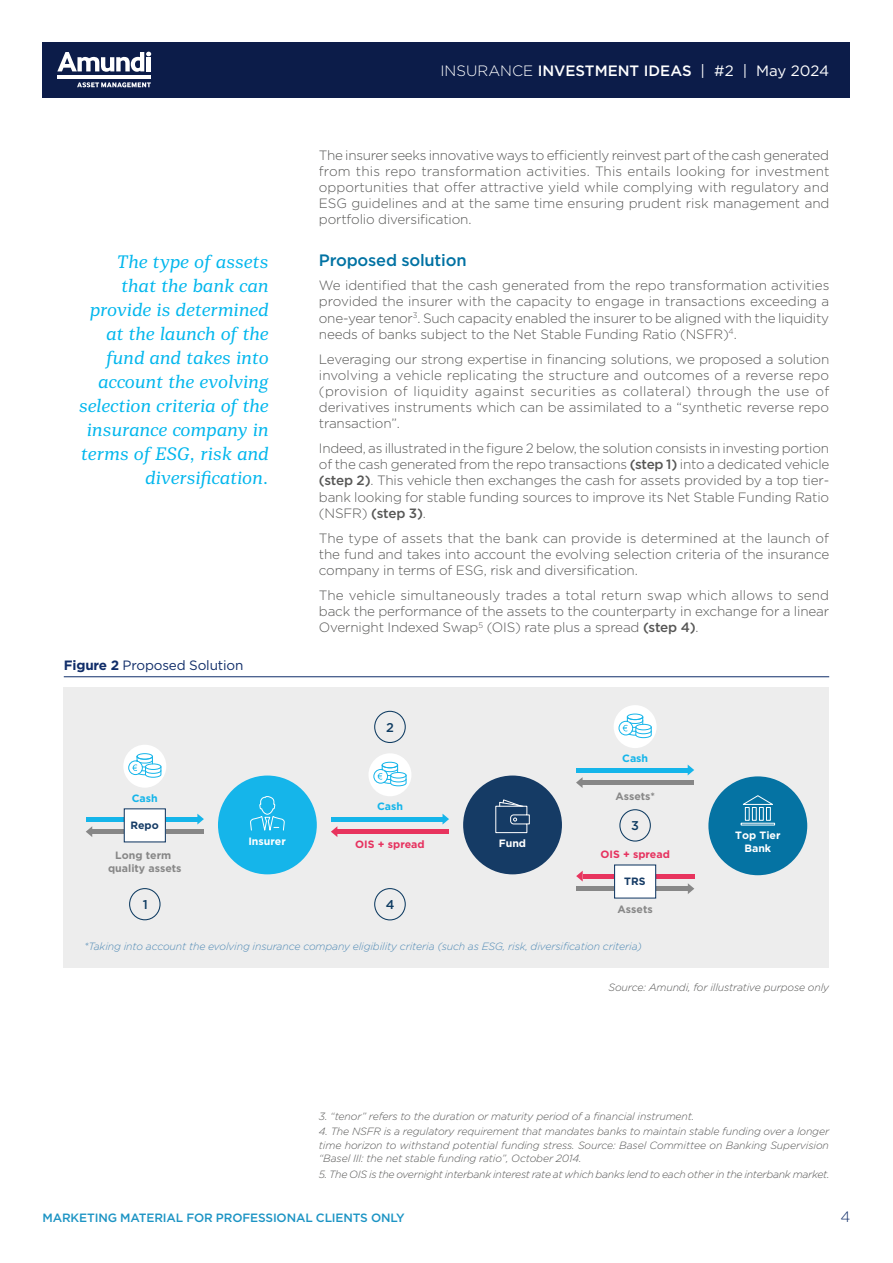
<style>
.page{position:relative;width:893px;height:1263px;background:#fff}
.page>*{position:absolute;margin:0;border:0;box-sizing:border-box;transform-origin:0 0}
.t1{font:italic 18px/24px "Mediator Serif";color:#00b6ed;text-align:right}
.t2{font:500 16.5px "Gotham";letter-spacing:-.01em;color:#0072a3}
.t3{font:500 15px "Gotham";color:#fff}
.t4{font:300 15px "Gotham";color:#102d69}
.t5{font:300 13.5px/16.2px "Gotham";letter-spacing:-.01em;color:#575756;text-align:justify}
.t6{font:13.5px "Gotham";letter-spacing:-.01em;color:#102d69}
.t7{font:500 12.75px "Gotham";color:#0f3c62}
.t8{font:500 12px "Gotham";letter-spacing:-.01em;color:#1c94c4}
.t9{font:700 10.65px/12.8px "Gotham";color:#878787;text-align:center}
.t10{font:700 10.65px/12.8px "Gotham";color:#fff;text-align:center}
.t11{font:700 10.65px "Gotham";color:#e6325f}
.t12{font:700 10.65px "Gotham";color:#15b5ea}
.t13{font:700 10.65px "Gotham";color:#153b65}
.t14{font:italic 300 10.5px/13.5px "Gotham";letter-spacing:-.01em;color:#575756;text-align:justify}
.t15{font:italic 300 10.5px "Gotham";letter-spacing:-.01em;color:#508ab5}
.s1{font-weight:700}
.s2{font-weight:300}
.s3{font-weight:400}
.s4{font-weight:500}
</style>
<div class="page">
<div style="left:64px;top:687px;width:765px;height:280px;background:#ededed"></div>
<div style="left:374px;top:711px;width:32px;height:32px;border:1px solid #0f3c62;border-radius:50%"></div>
<div style="left:374px;top:888px;width:32px;height:32px;border:1px solid #0f3c62;border-radius:50%"></div>
<div style="left:368px;top:753px;width:43px;height:43px;background:#fff;border-radius:50%"></div>
<div style="left:382px;top:762px;width:16px;height:6px;border:1px solid #15b5ea;border-radius:50%"></div>
<svg style="left:373px;top:764px;width:34px;height:22px"></svg>
<svg style="left:331px;top:826px;width:6px;height:11px"></svg>
<div style="left:337px;top:829px;width:112px;height:5px;background:#e8345e"></div>
<svg style="left:443px;top:814px;width:6px;height:10px"></svg>
<hr style="left:331px;top:817px;width:112px;height:4px;background:#15b5ea">
<div style="left:129px;top:888px;width:32px;height:32px;border:1px solid #0f3c62;border-radius:50%"></div>
<div style="left:123px;top:745px;width:43px;height:43px;background:#fff;border-radius:50%"></div>
<div style="left:137px;top:753px;width:16px;height:6px;border:1px solid #15b5ea;border-radius:50%"></div>
<svg style="left:128px;top:756px;width:34px;height:22px"></svg>
<svg style="left:86px;top:826px;width:6px;height:11px"></svg>
<div style="left:92px;top:829px;width:112px;height:5px;background:#878787"></div>
<svg style="left:197px;top:814px;width:7px;height:10px"></svg>
<hr style="left:86px;top:817px;width:111px;height:4px;background:#15b5ea">
<div style="left:124px;top:809px;width:41px;height:33px;background:#fff"></div>
<div style="left:124px;top:808px;width:42px;height:34px;border:1px solid #153b65"></div>
<svg style="left:576px;top:777px;width:7px;height:11px"></svg>
<div style="left:583px;top:780px;width:111px;height:5px;background:#878787"></div>
<svg style="left:688px;top:765px;width:6px;height:10px"></svg>
<hr style="left:576px;top:768px;width:112px;height:4px;background:#15b5ea">
<svg style="left:688px;top:883px;width:6px;height:11px"></svg>
<div style="left:576px;top:886px;width:112px;height:5px;background:#878787"></div>
<svg style="left:576px;top:871px;width:7px;height:10px"></svg>
<hr style="left:583px;top:874px;width:111px;height:4px;background:#e8345e">
<div style="left:619px;top:809px;width:32px;height:32px;border:1px solid #0f3c62;border-radius:50%"></div>
<div style="left:614px;top:705px;width:43px;height:43px;background:#fff;border-radius:50%"></div>
<div style="left:627px;top:714px;width:16px;height:6px;border:1px solid #15b5ea;border-radius:50%"></div>
<svg style="left:618px;top:716px;width:34px;height:22px"></svg>
<div style="left:615px;top:865px;width:41px;height:33px;background:#fff"></div>
<div style="left:614px;top:864px;width:42px;height:35px;border:1px solid #153b65"></div>
<div style="left:218px;top:775px;width:99px;height:99px;background:#15b5ea;border-radius:50%"></div>
<svg style="left:250px;top:796px;width:35px;height:35px"></svg>
<div style="left:708px;top:776px;width:99px;height:99px;background:#0573a3;border-radius:50%"></div>
<svg style="left:742px;top:795px;width:31px;height:26px"></svg>
<div style="left:463px;top:775px;width:99px;height:99px;background:#153b65;border-radius:50%"></div>
<div style="left:526px;top:814px;width:4px;height:10px;border:1px solid #fff"></div>
<svg style="left:495px;top:799px;width:33px;height:34px"></svg>
<hr style="left:64px;top:676px;width:765px;height:1px;background:#102d69">
<div style="left:43px;top:43px;width:807px;height:55px;background:#0c1c49"></div>
<svg style="left:57px;top:52px;width:94px;height:20px"></svg>
<hr style="left:147px;top:57px;width:4px;height:14px;background:#fff">
<hr style="left:58px;top:75px;width:93px;height:4px;background:#fff">
<svg style="left:77px;top:82px;width:74px;height:6px"></svg>
<h1 class="t1" style="left:78px;top:251px;width:191px">The type of assets that the bank can provide is determined at the launch of the fund and takes into account the evolving selection criteria of the insurance company in terms of ESG, risk and diversification.</h1>
<p class="t6" style="left:64px;top:656px;width:181px"><span class="s1">Figure 2</span> Proposed Solution</p>
<p class="t3" style="left:441px;top:61px;width:390px"><span class="s2">INSURANCE</span> INVESTMENT IDEAS <span class="s3">| #2 | May 2024</span></p>
<p class="t5" style="left:319px;top:146px;width:512px">The insurer seeks innovative ways to efficiently reinvest part of the cash generated from this repo transformation activities. This entails looking for investment opportunities that offer attractive yield while complying with regulatory and ESG guidelines and at the same time ensuring prudent risk management and portfolio diversification.</p>
<p class="t2" style="left:319px;top:249px;width:149px">Proposed solution</p>
<p class="t5" style="left:319px;top:277px;width:512px">We identified that the cash generated from the repo transformation activities provided the insurer with the capacity to engage in transactions exceeding a one-year tenor<sup>3</sup>. Such capacity enabled the insurer to be aligned with the liquidity needs of banks subject to the Net Stable Funding Ratio (NSFR)<sup>4</sup>.</p>
<p class="t5" style="left:319px;top:350px;width:512px">Leveraging our strong expertise in financing solutions, we proposed a solution involving a vehicle replicating the structure and outcomes of a reverse repo (provision of liquidity against securities as collateral) through the use of derivatives instruments which can be assimilated to a “synthetic reverse repo transaction”.</p>
<p class="t5" style="left:319px;top:440px;width:512px">Indeed, as illustrated in the figure 2 below, the solution consists in investing portion of the cash generated from the repo transactions <span class="s4">(step 1)</span> into a dedicated vehicle <span class="s4">(step 2)</span>. This vehicle then exchanges the cash for assets provided by a top tier&shy;bank looking for stable funding sources to improve its Net Stable Funding Ratio (NSFR) <span class="s4">(step 3)</span>.</p>
<p class="t5" style="left:319px;top:529px;width:512px">The type of assets that the bank can provide is determined at the launch of the fund and takes into account the evolving selection criteria of the insurance company in terms of ESG, risk and diversification.</p>
<p class="t5" style="left:319px;top:586px;width:512px">The vehicle simultaneously trades a total return swap which allows to send back the performance of the assets to the counterparty in exchange for a linear Overnight Indexed Swap<sup>5</sup> (OIS) rate plus a spread <span class="s4">(step 4)</span>.</p>
<p class="t7" style="left:386px;top:719px;width:9px">2</p>
<p class="t12" style="left:622px;top:751px;width:28px">Cash</p>
<p class="t9" style="left:615px;top:789px;width:41px">Assets*</p>
<p class="t12" style="left:132px;top:791px;width:28px">Cash</p>
<p class="t13" style="left:130px;top:818px;width:30px">Repo</p>
<p class="t7" style="left:631px;top:817px;width:9px">3</p>
<p class="t11" style="left:600px;top:847px;width:71px">OIS + spread</p>
<p class="t12" style="left:377px;top:799px;width:28px">Cash</p>
<p class="t10" style="left:248px;top:834px;width:39px">Insurer</p>
<p class="t10" style="left:735px;top:829px;width:47px">Top Tier<br>Bank</p>
<p class="t10" style="left:499px;top:836px;width:29px">Fund</p>
<p class="t11" style="left:355px;top:837px;width:71px">OIS + spread</p>
<p class="t9" style="left:108px;top:849px;width:75px">Long term quality assets</p>
<p class="t7" style="left:143px;top:896px;width:7px">1</p>
<p class="t7" style="left:386px;top:896px;width:10px">4</p>
<p class="t13" style="left:624px;top:875px;width:23px">TRS</p>
<p class="t9" style="left:617px;top:903px;width:37px">Assets</p>
<p class="t15" style="left:84px;top:940px;width:559px">*Taking into account the evolving insurance company eligibility criteria (such as ESG, risk, diversification criteria)</p>
<p class="t14" style="left:608px;top:981px;width:222px">Source: Amundi, for illustrative purpose only</p>
<p class="t14" style="left:319px;top:1109px;width:377px">3. “tenor” refers to the duration or maturity period of a financial instrument.</p>
<p class="t14" style="left:319px;top:1124px;width:512px">4. The NSFR is a regulatory requirement that mandates banks to maintain stable funding over a longer time horizon to withstand potential funding stress. Source: Basel Committee on Banking Supervision “Basel III: the net stable funding ratio”, October 2014.</p>
<p class="t14" style="left:319px;top:1167px;width:512px">5. The OIS is the overnight interbank interest rate at which banks lend to each other in the interbank market.</p>
<p class="t8" style="left:43px;top:1209px;width:364px">MARKETING MATERIAL FOR PROFESSIONAL CLIENTS ONLY</p>
<p class="t4" style="left:840px;top:1207px;width:11px">4</p>
</div>
